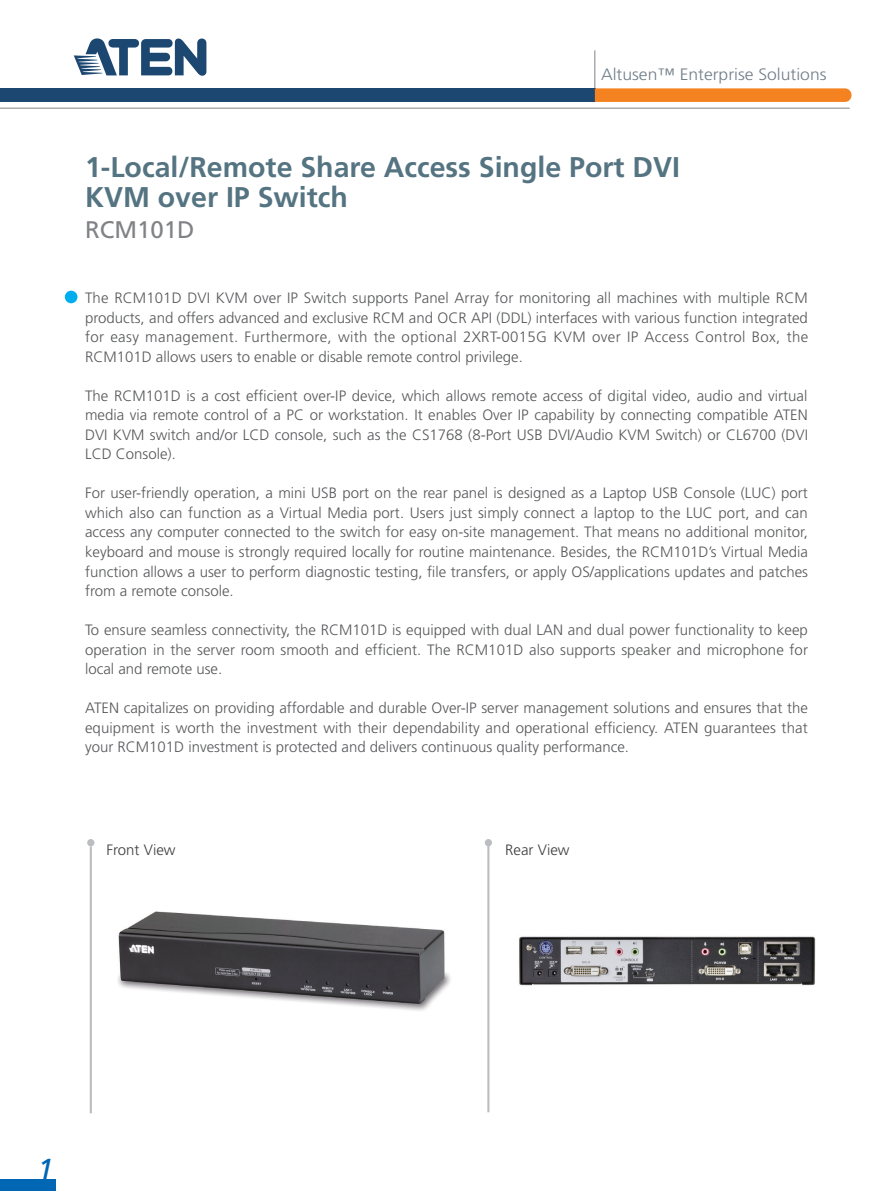
<style>
.page{position:relative;width:893px;height:1191px;background:#fff}
.page>*{position:absolute;margin:0;border:0;box-sizing:border-box;transform-origin:0 0}
.t1{font:italic 30.3px "Frutiger";color:#0166b3}
.t2{font:700 28.5px/30px "Frutiger";color:#557482}
.t3{font:24px "Frutiger";color:#808285}
.t4{font:300 16.5px "Frutiger";color:#707e88;scale:1.06 1}
.t5{font:300 15px/19.5px "Frutiger";color:#57585a;text-align:justify}
.t6{font:300 15px "Frutiger";color:#3e3e3f}
</style>
<div class="page">
<hr style="left:594px;top:50px;width:1px;height:39px;background:#808285">
<div style="left:0;top:88px;width:595px;height:14px;background:#1c4771"></div>
<hr style="left:0;top:108px;width:850px;height:1px;background:#808285">
<svg style="left:595px;top:88px;width:256px;height:14px"></svg>
<svg style="left:74px;top:38px;width:132px;height:38px"></svg>
<div style="left:0;top:1179px;width:55px;height:12px;background:#0166b3"></div>
<img style="left:118px;top:911px;width:333px;height:100px">
<div style="left:65px;top:291px;width:12px;height:12px;background:#00aeef;border-radius:50%"></div>
<div style="left:87px;top:839px;width:7px;height:7px;background:#bcbdc0;border-radius:50%"></div>
<div style="left:485px;top:839px;width:7px;height:7px;background:#bcbdc0;border-radius:50%"></div>
<hr style="left:90px;top:846px;width:2px;height:267px;background:#bcbdc0">
<hr style="left:487px;top:843px;width:2px;height:269px;background:#bcbdc0">
<img style="left:519px;top:936px;width:297px;height:50px">
<p class="t4" style="left:601px;top:65px;width:214px">Altusen™ Enterprise Solutions</p>
<h2 class="t2" style="left:85px;top:152px;width:596px">1-Local/Remote Share Access Single Port DVI<br>KVM over IP Switch</h2>
<h3 class="t3" style="left:85px;top:215px;width:111px">RCM101D</h3>
<p class="t5" style="left:85px;top:288px;width:725px">The RCM101D DVI KVM over IP Switch supports Panel Array for monitoring all machines with multiple RCM products, and offers advanced and exclusive RCM and OCR API (DDL) interfaces with various function integrated for easy management. Furthermore, with the optional 2XRT-0015G KVM over IP Access Control Box, the RCM101D allows users to enable or disable remote control privilege.</p>
<p class="t5" style="left:85px;top:386px;width:724px">The RCM101D is a cost efficient over-IP device, which allows remote access of digital video, audio and virtual media via remote control of a PC or workstation. It enables Over IP capability by connecting compatible ATEN DVI KVM switch and/or LCD console, such as the CS1768 (8-Port USB DVI/Audio KVM Switch) or CL6700 (DVI LCD Console).</p>
<p class="t5" style="left:85px;top:483px;width:724px">For user-friendly operation, a mini USB port on the rear panel is designed as a Laptop USB Console (LUC) port which also can function as a Virtual Media port. Users just simply connect a laptop to the LUC port, and can access any computer connected to the switch for easy on-site management. That means no additional monitor, keyboard and mouse is strongly required locally for routine maintenance. Besides, the RCM101D’s Virtual Media function allows a user to perform diagnostic testing, file transfers, or apply OS/applications updates and patches from a remote console.</p>
<p class="t5" style="left:85px;top:620px;width:724px">To ensure seamless connectivity, the RCM101D is equipped with dual LAN and dual power functionality to keep operation in the server room smooth and efficient. The RCM101D also supports speaker and microphone for local and remote use.</p>
<p class="t5" style="left:85px;top:698px;width:724px">ATEN capitalizes on providing affordable and durable Over-IP server management solutions and ensures that the equipment is worth the investment with their dependability and operational efficiency. ATEN guarantees that your RCM101D investment is protected and delivers continuous quality performance.</p>
<p class="t6" style="left:107px;top:841px;width:70px">Front View</p>
<p class="t6" style="left:505px;top:841px;width:66px">Rear View</p>
<h1 class="t1" style="left:38px;top:1152px;width:18px">1</h1>
</div>
